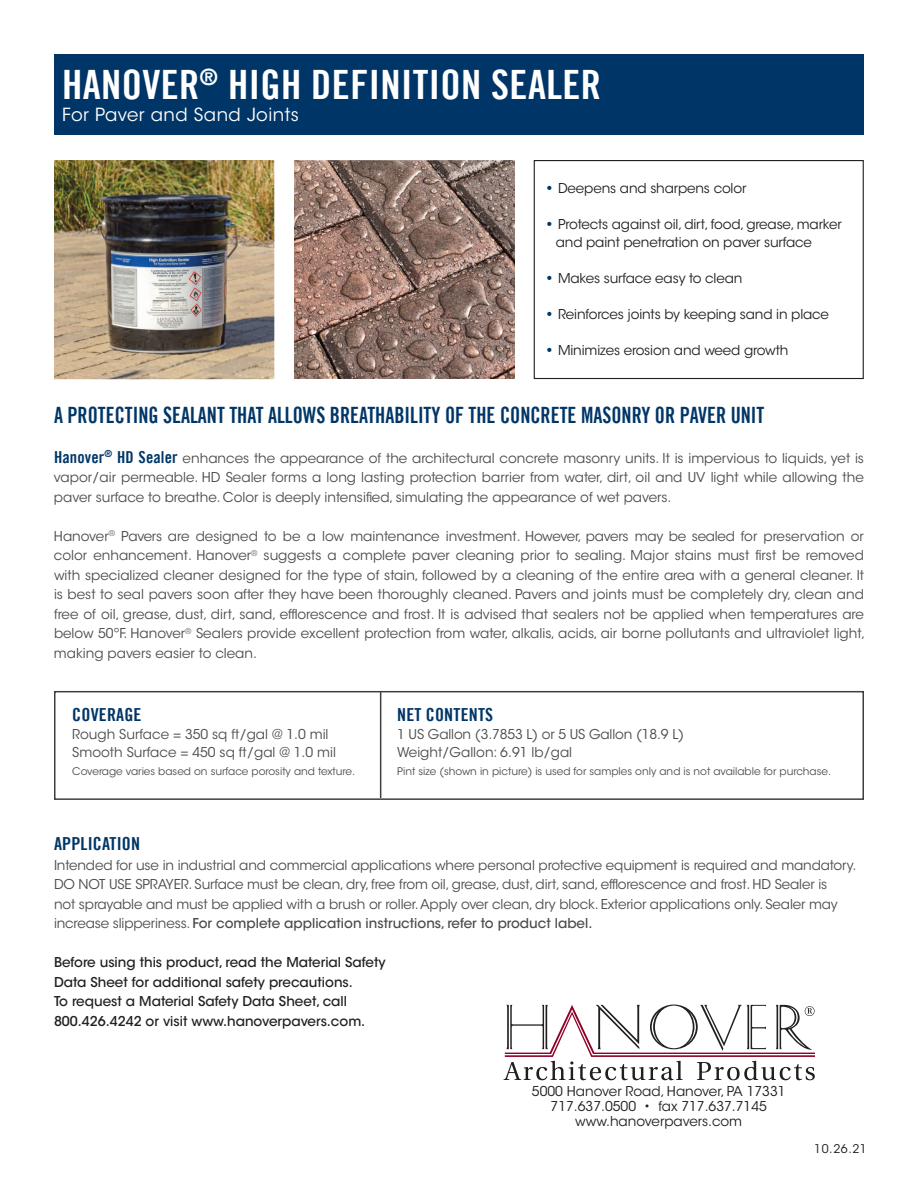
<style>
.page{position:relative;width:918px;height:1188px;background:#fff}
.page>*{position:absolute;margin:0;border:0;box-sizing:border-box;transform-origin:0 0}
.t1{font:40.5px "Trade Gothic LT Bold Cond Twenty";letter-spacing:.01em;color:#fff}
.t2{font:22.5px "Trade Gothic LT Bold Cond Twenty";color:#003667;scale:.9 1}
.t3{font:18px "Trade Gothic LT Bold Cond Twenty";letter-spacing:.01em;color:#003667}
.t4{font:18px "ITC Avant Garde Std";letter-spacing:.025em;color:#fff}
.t5{font:13.5px/19.5px "ITC Avant Garde Std";color:#4b4c4d}
.t6{font:13.5px/15px "ITC Avant Garde Std";letter-spacing:-.01em;color:#231f20;text-align:center}
.t7{font:500 13.5px/19.5px "ITC Avant Garde Std";color:#231f20}
.t8{font:12px "ITC Avant Garde Std";color:#231f20}
.t9{font:10.5px "ITC Avant Garde Std";color:#4b4c4d}
.s1{font-weight:700;color:#003667}
.s2{font-family:"Trade Gothic LT Bold Cond Twenty";font-size:16.5px;color:#003667}
.s3{font-weight:500}
</style>
<div class="page">
<svg style="left:504px;top:1005px;width:311px;height:75px"></svg>
<div style="left:54px;top:54px;width:810px;height:80px;background:#003667"></div>
<div style="left:54px;top:691px;width:810px;height:109px;border:2px solid #3e3e3f"></div>
<hr style="left:380px;top:691px;width:1px;height:107px;background:#3e3e3f">
<img style="left:295px;top:160px;width:220px;height:219px">
<img style="left:54px;top:160px;width:220px;height:219px">
<div style="left:534px;top:160px;width:330px;height:219px;border:1px solid #231f20"></div>
<h1 class="t1" style="left:62px;top:60px;width:541px">HANOVER<sup>®</sup> HIGH DEFINITION SEALER</h1>
<h3 class="t4" style="left:62px;top:104px;width:238px">For Paver and Sand Joints</h3>
<p class="t6" style="left:544px;top:180px;width:203px"><span class="s1">•</span> Deepens and sharpens color</p>
<p class="t6" style="left:556px;top:215px;width:288px;line-height:18px;text-align:left;text-indent:-11px"><span class="s1">•</span> Protects against oil, dirt, food, grease, marker and paint penetration on paver surface</p>
<p class="t6" style="left:544px;top:270px;width:199px"><span class="s1">•</span> Makes surface easy to clean</p>
<p class="t6" style="left:544px;top:306px;width:286px"><span class="s1">•</span> Reinforces joints by keeping sand in place</p>
<p class="t6" style="left:544px;top:342px;width:245px"><span class="s1">•</span> Minimizes erosion and weed growth</p>
<h2 class="t2" style="left:54px;top:401px;width:791px">A PROTECTING SEALANT THAT ALLOWS BREATHABILITY OF THE CONCRETE MASONRY OR PAVER UNIT</h2>
<p class="t5" style="left:54px;top:448px;width:812px;text-align:justify"><span class="s2">Hanover</span><sup>®</sup> <span class="s2">HD Sealer</span> enhances the appearance of the architectural concrete masonry units. It is impervious to liquids, yet is vapor/air permeable. HD Sealer forms a long lasting protection barrier from water, dirt, oil and UV light while allowing the paver surface to breathe. Color is deeply intensified, simulating the appearance of wet pavers.</p>
<p class="t5" style="left:54px;top:526px;width:813px">Hanover<sup>®</sup> Pavers are designed to be a low maintenance investment. However, pavers may be sealed for preservation or color enhancement. Hanover<sup>®</sup> suggests a complete paver cleaning prior to sealing. Major stains must first be removed with specialized cleaner designed for the type of stain, followed by a cleaning of the entire area with a general cleaner. It is best to seal pavers soon after they have been thoroughly cleaned. Pavers and joints must be completely dry, clean and free of oil, grease, dust, dirt, sand, efflorescence and frost. It is advised that sealers not be applied when temperatures are below 50ºF. Hanover<sup>®</sup> Sealers provide excellent protection from water, alkalis, acids, air borne pollutants and ultraviolet light, making pavers easier to clean.</p>
<h3 class="t3" style="left:72px;top:704px;width:71px">COVERAGE</h3>
<p class="t5" style="left:72px;top:726px;width:265px;line-height:18px">Rough Surface = 350 sq ft/gal @ 1.0 mil<br>Smooth Surface = 450 sq ft/gal @ 1.0 mil</p>
<p class="t9" style="left:72px;top:765px;width:284px">Coverage varies based on surface porosity and texture.</p>
<h3 class="t3" style="left:397px;top:704px;width:97px">NET CONTENTS</h3>
<p class="t5" style="left:397px;top:726px;width:288px;line-height:18px">1 US Gallon (3.7853 L) or 5 US Gallon (18.9 L)<br>Weight/Gallon: 6.91 lb/gal</p>
<p class="t9" style="left:397px;top:765px;width:435px">Pint size (shown in picture) is used for samples only and is not available for purchase.</p>
<h3 class="t3" style="left:54px;top:833px;width:88px">APPLICATION</h3>
<p class="t5" style="left:54px;top:855px;width:804px">Intended for use in industrial and commercial applications where personal protective equipment is required and mandatory.<br>DO NOT USE SPRAYER. Surface must be clean, dry, free from oil, grease, dust, dirt, sand, efflorescence and frost. HD Sealer is<br>not sprayable and must be applied with a brush or roller. Apply over clean, dry block. Exterior applications only. Sealer may increase slipperiness. <span class="s3">For complete application instructions, refer to product label.</span></p>
<p class="t7" style="left:54px;top:953px;width:333px">Before using this product, read the Material Safety Data Sheet for additional safety precautions.<br>To request a Material Safety Data Sheet, call 800.426.4242 or visit www.hanoverpavers.com.</p>
<p class="t6" style="left:532px;top:1084px;width:255px">5000 Hanover Road, Hanover, PA 17331<br>717.637.0500 • fax 717.637.7145 www.hanoverpavers.com</p>
<p class="t8" style="left:814px;top:1141px;width:54px">10.26.21</p>
</div>
